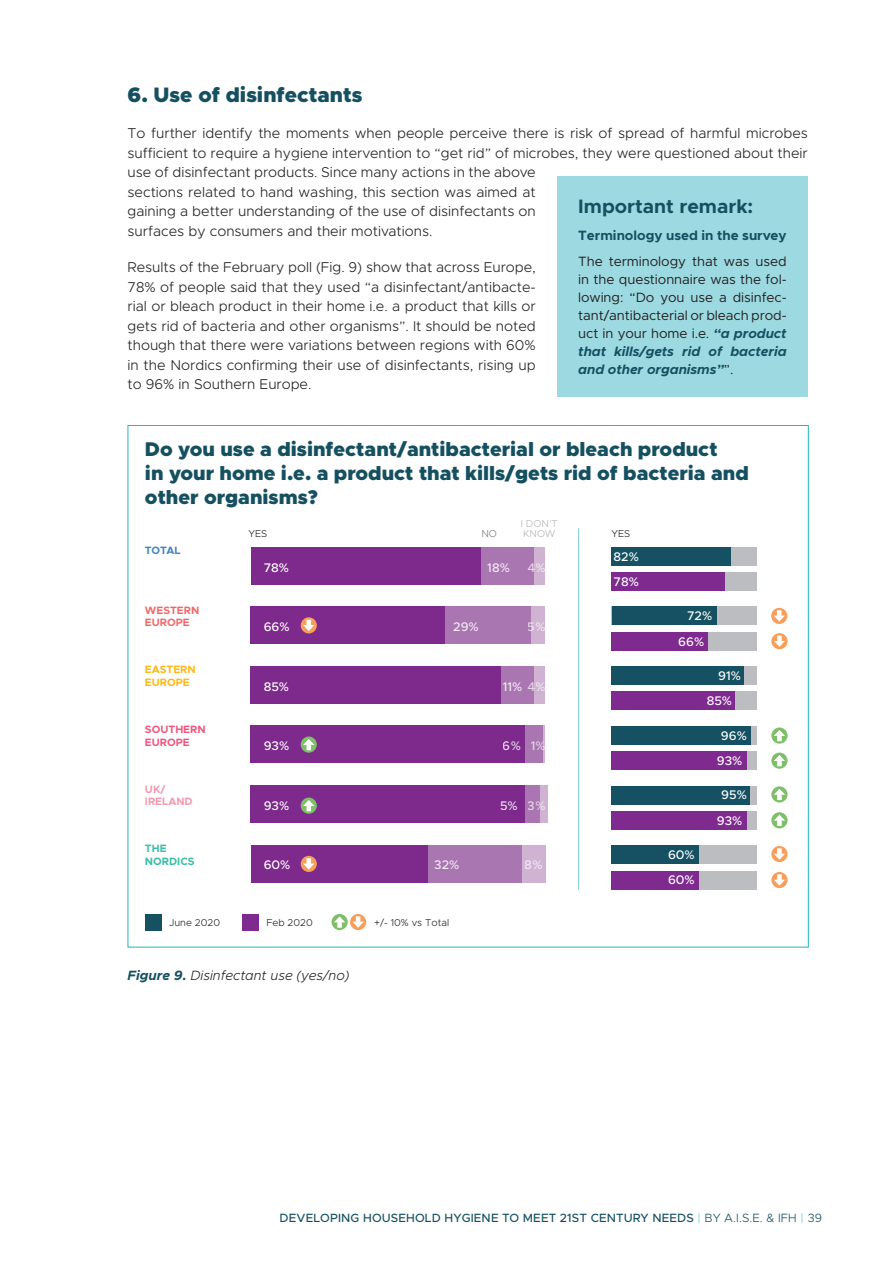
<style>
.page{position:relative;width:893px;height:1263px;background:#fff}
.page>*{position:absolute;margin:0;border:0;box-sizing:border-box;transform-origin:0 0}
.t1{font:900 21px "Metropolis";color:#145061}
.t2{font:900 19.95px/24px "Metropolis";color:#155061}
.t3{font:700 19.5px "Metropolis";color:#145061}
.t4{font:300 14.25px/19.5px "Metropolis";color:#231f20}
.t5{font:13.5px/18px "Metropolis";letter-spacing:-.005em;color:#231f20;text-align:justify}
.t6{font:italic 300 13.5px "Metropolis";color:#231f20}
.t7{font:700 13.5px "Metropolis";color:#145061}
.t8{font:500 12.6px/25.3px "Metropolis";color:#fff}
.t9{font:500 12px "Metropolis";letter-spacing:.01em;color:#145061}
.t10{font:700 10.65px/12.8px "Metropolis";color:#f0557e}
.t11{font:700 10.65px/12.8px "Metropolis";color:#f06969}
.t12{font:700 10.65px/12.9px "Metropolis";color:#fcb814}
.t13{font:700 10.65px/12.8px "Metropolis";color:#f498b2}
.t14{font:700 10.65px/12.9px "Metropolis";color:#39bea7}
.t15{font:700 10.65px "Metropolis";letter-spacing:-.015em;color:#4283c4}
.t16{font:300 10.05px "Metropolis";color:#231f20}
.t17{font:300 10.05px/9.9px "Metropolis";color:#b2b3b7}
.t18{font:300 10.05px "Metropolis";color:#76787b}
.s1{font-weight:700;font-style:italic;color:#145061}
.s2{font-weight:700;color:#155061}
.s3{font-weight:300;color:#57c6d1}
.s4{font-weight:300}
</style>
<div class="page">
<div style="left:557px;top:176px;width:251px;height:220px;background:#9cd9e0"></div>
<div style="left:534px;top:547px;width:11px;height:37px;background:#d0b2d2"></div>
<div style="left:480px;top:547px;width:54px;height:37px;background:#aa76b2"></div>
<div style="left:251px;top:547px;width:229px;height:37px;background:#7e298c"></div>
<div style="left:531px;top:606px;width:14px;height:38px;background:#d0b2d2"></div>
<div style="left:445px;top:606px;width:86px;height:38px;background:#aa76b2"></div>
<div style="left:251px;top:606px;width:194px;height:38px;background:#7e298c"></div>
<div style="left:534px;top:666px;width:11px;height:38px;background:#d0b2d2"></div>
<div style="left:501px;top:666px;width:33px;height:38px;background:#aa76b2"></div>
<div style="left:251px;top:666px;width:250px;height:38px;background:#7e298c"></div>
<hr style="left:542px;top:725px;width:3px;height:38px;background:#d0b2d2">
<div style="left:525px;top:725px;width:17px;height:38px;background:#aa76b2"></div>
<div style="left:251px;top:725px;width:274px;height:38px;background:#7e298c"></div>
<div style="left:539px;top:785px;width:9px;height:38px;background:#d0b2d2"></div>
<div style="left:525px;top:785px;width:14px;height:38px;background:#aa76b2"></div>
<div style="left:251px;top:785px;width:274px;height:38px;background:#7e298c"></div>
<div style="left:522px;top:845px;width:23px;height:37px;background:#d0b2d2"></div>
<div style="left:427px;top:845px;width:95px;height:37px;background:#aa76b2"></div>
<div style="left:251px;top:845px;width:176px;height:37px;background:#7e298c"></div>
<div style="left:145px;top:914px;width:16px;height:16px;background:#155162"></div>
<div style="left:242px;top:914px;width:16px;height:16px;background:#7f2a8f"></div>
<div style="left:612px;top:547px;width:145px;height:19px;background:#bcbdc0"></div>
<div style="left:612px;top:572px;width:145px;height:19px;background:#bcbdc0"></div>
<div style="left:612px;top:572px;width:113px;height:19px;background:#7f2a8f"></div>
<div style="left:612px;top:547px;width:119px;height:19px;background:#155162"></div>
<div style="left:612px;top:606px;width:145px;height:19px;background:#bcbdc0"></div>
<div style="left:612px;top:632px;width:145px;height:19px;background:#bcbdc0"></div>
<div style="left:612px;top:632px;width:96px;height:19px;background:#7f2a8f"></div>
<div style="left:612px;top:606px;width:104px;height:19px;background:#155162"></div>
<div style="left:612px;top:666px;width:145px;height:19px;background:#bcbdc0"></div>
<div style="left:612px;top:691px;width:145px;height:19px;background:#bcbdc0"></div>
<div style="left:612px;top:691px;width:123px;height:19px;background:#7f2a8f"></div>
<div style="left:612px;top:666px;width:132px;height:19px;background:#155162"></div>
<div style="left:612px;top:726px;width:145px;height:19px;background:#bcbdc0"></div>
<div style="left:612px;top:751px;width:145px;height:19px;background:#bcbdc0"></div>
<div style="left:612px;top:751px;width:135px;height:19px;background:#7f2a8f"></div>
<div style="left:612px;top:726px;width:139px;height:19px;background:#155162"></div>
<div style="left:612px;top:785px;width:145px;height:19px;background:#bcbdc0"></div>
<div style="left:612px;top:811px;width:145px;height:19px;background:#bcbdc0"></div>
<div style="left:612px;top:811px;width:135px;height:19px;background:#7f2a8f"></div>
<div style="left:612px;top:785px;width:138px;height:19px;background:#155162"></div>
<div style="left:612px;top:845px;width:145px;height:19px;background:#bcbdc0"></div>
<div style="left:612px;top:870px;width:145px;height:19px;background:#bcbdc0"></div>
<div style="left:612px;top:870px;width:87px;height:19px;background:#7f2a8f"></div>
<div style="left:612px;top:845px;width:87px;height:19px;background:#155162"></div>
<svg style="left:771px;top:608px;width:16px;height:16px"></svg>
<svg style="left:774px;top:610px;width:11px;height:11px"></svg>
<svg style="left:771px;top:633px;width:16px;height:16px"></svg>
<svg style="left:774px;top:635px;width:11px;height:12px"></svg>
<svg style="left:301px;top:617px;width:16px;height:16px"></svg>
<svg style="left:303px;top:620px;width:11px;height:11px"></svg>
<svg style="left:301px;top:736px;width:16px;height:17px"></svg>
<svg style="left:303px;top:739px;width:11px;height:11px"></svg>
<svg style="left:301px;top:797px;width:16px;height:17px"></svg>
<svg style="left:303px;top:800px;width:11px;height:11px"></svg>
<svg style="left:301px;top:856px;width:16px;height:16px"></svg>
<svg style="left:303px;top:858px;width:11px;height:11px"></svg>
<svg style="left:771px;top:727px;width:16px;height:17px"></svg>
<svg style="left:774px;top:730px;width:11px;height:11px"></svg>
<svg style="left:771px;top:752px;width:16px;height:17px"></svg>
<svg style="left:774px;top:755px;width:11px;height:11px"></svg>
<svg style="left:771px;top:786px;width:16px;height:16px"></svg>
<svg style="left:774px;top:789px;width:11px;height:11px"></svg>
<svg style="left:771px;top:812px;width:16px;height:16px"></svg>
<svg style="left:774px;top:815px;width:11px;height:11px"></svg>
<svg style="left:771px;top:846px;width:16px;height:16px"></svg>
<svg style="left:774px;top:848px;width:11px;height:12px"></svg>
<svg style="left:771px;top:872px;width:16px;height:16px"></svg>
<svg style="left:774px;top:874px;width:11px;height:12px"></svg>
<svg style="left:350px;top:914px;width:16px;height:16px"></svg>
<svg style="left:352px;top:916px;width:12px;height:12px"></svg>
<svg style="left:332px;top:914px;width:16px;height:16px"></svg>
<svg style="left:334px;top:916px;width:11px;height:12px"></svg>
<hr style="left:578px;top:528px;width:1px;height:361px;background:#81d1d9">
<h1 class="t1" style="left:128px;top:81px;width:236px">6. Use of disinfectants</h1>
<p class="t4" style="left:128px;top:124px;width:682px">To further identify the moments when people perceive there is risk of spread of harmful microbes sufficient to require a hygiene intervention to “get rid” of microbes, they were questioned about their use of disinfectant products. Since many actions in the above<br>sections related to hand washing, this section was aimed at<br>gaining a better understanding of the use of disinfectants on<br>surfaces by consumers and their motivations.</p>
<p class="t4" style="left:128px;top:258px;width:410px;text-align:justify">Results of the February poll (Fig. 9) show that across Europe, 78% of people said that they used “a disinfectant/antibacte&shy;rial or bleach product in their home i.e. a product that kills or gets rid of bacteria and other organisms”. It should be noted though that there were variations between regions with 60% in the Nordics confirming their use of disinfectants, rising up to 96% in Southern Europe.</p>
<h3 class="t3" style="left:578px;top:194px;width:176px">Important remark:</h3>
<p class="t7" style="left:578px;top:227px;width:210px">Terminology used in the survey</p>
<p class="t5" style="left:578px;top:253px;width:210px">The terminology that was used in the questionnaire was the fol&shy;lowing: “Do you use a disinfec&shy;tant/antibacterial or bleach prod&shy;uct in your home i.e. <span class="s1">“a product that kills/gets rid of bacteria and other organisms”</span>”.</p>
<h2 class="t2" style="left:145px;top:438px;width:605px">Do you use a disinfectant/antibacterial or bleach product<br>in your home i.e. a product that kills/gets rid of bacteria and other organisms?</h2>
<p class="t15" style="left:145px;top:544px;width:37px">TOTAL</p>
<p class="t11" style="left:145px;top:603px;width:56px">WESTERN<br>EUROPE</p>
<p class="t12" style="left:145px;top:663px;width:52px">EASTERN<br>EUROPE</p>
<p class="t10" style="left:145px;top:723px;width:62px">SOUTHERN<br>EUROPE</p>
<p class="t13" style="left:145px;top:782px;width:49px">UK/<br>IRELAND</p>
<p class="t14" style="left:145px;top:842px;width:51px">THE<br>NORDICS</p>
<p class="t17" style="left:521px;top:519px;width:39px">I DON’T<br>KNOW</p>
<p class="t16" style="left:248px;top:527px;width:20px">YES</p>
<p class="t18" style="left:481px;top:527px;width:17px">NO</p>
<p class="t16" style="left:612px;top:527px;width:20px">YES</p>
<p class="t8" style="left:264px;top:555px;width:27px">78%</p>
<p class="t8" style="left:487px;top:555px;width:24px">18%</p>
<p class="t8" style="left:527px;top:555px;width:20px">4%</p>
<p class="t8" style="left:264px;top:614px;width:27px">66%</p>
<p class="t8" style="left:453px;top:614px;width:27px">29%</p>
<p class="t8" style="left:528px;top:614px;width:19px">5%</p>
<p class="t8" style="left:264px;top:674px;width:27px">85%</p>
<p class="t8" style="left:503px;top:674px;width:44px">11% 4%</p>
<p class="t8" style="left:264px;top:733px;width:27px">93%</p>
<p class="t8" style="left:503px;top:733px;width:44px">6% 1%</p>
<p class="t8" style="left:264px;top:793px;width:27px">93%</p>
<p class="t8" style="left:500px;top:793px;width:47px">5% 3%</p>
<p class="t8" style="left:264px;top:852px;width:28px">60%</p>
<p class="t8" style="left:434px;top:852px;width:27px">32%</p>
<p class="t8" style="left:525px;top:852px;width:19px">8%</p>
<p class="t8" style="left:614px;top:544px;width:27px">82%<br>78%</p>
<p class="t16" style="left:169px;top:916px;width:52px">June 2020</p>
<p class="t16" style="left:267px;top:916px;width:48px">Feb 2020</p>
<p class="t6" style="left:128px;top:967px;width:224px"><span class="s2">Figure 9.</span> Disinfectant use (yes/no)</p>
<p class="t16" style="left:374px;top:916px;width:76px">+/- 10% vs Total</p>
<p class="t8" style="left:678px;top:603px;width:35px;text-indent:9px">72%<br>66%</p>
<p class="t8" style="left:707px;top:663px;width:36px;text-indent:11px">91%<br>85%</p>
<p class="t8" style="left:717px;top:723px;width:31px;text-align:center">96%<br>93%</p>
<p class="t8" style="left:717px;top:782px;width:31px;text-align:center">95%<br>93%</p>
<p class="t8" style="left:668px;top:842px;width:28px">60%<br>60%</p>
<p class="t9" style="left:280px;top:1210px;width:544px">DEVELOPING HOUSEHOLD HYGIENE TO MEET 21ST CENTURY NEEDS <span class="s3">|</span> <span class="s4">BY A.I.S.E. &amp; IFH</span> <span class="s3">|</span> <span class="s4">39</span></p>
</div>
